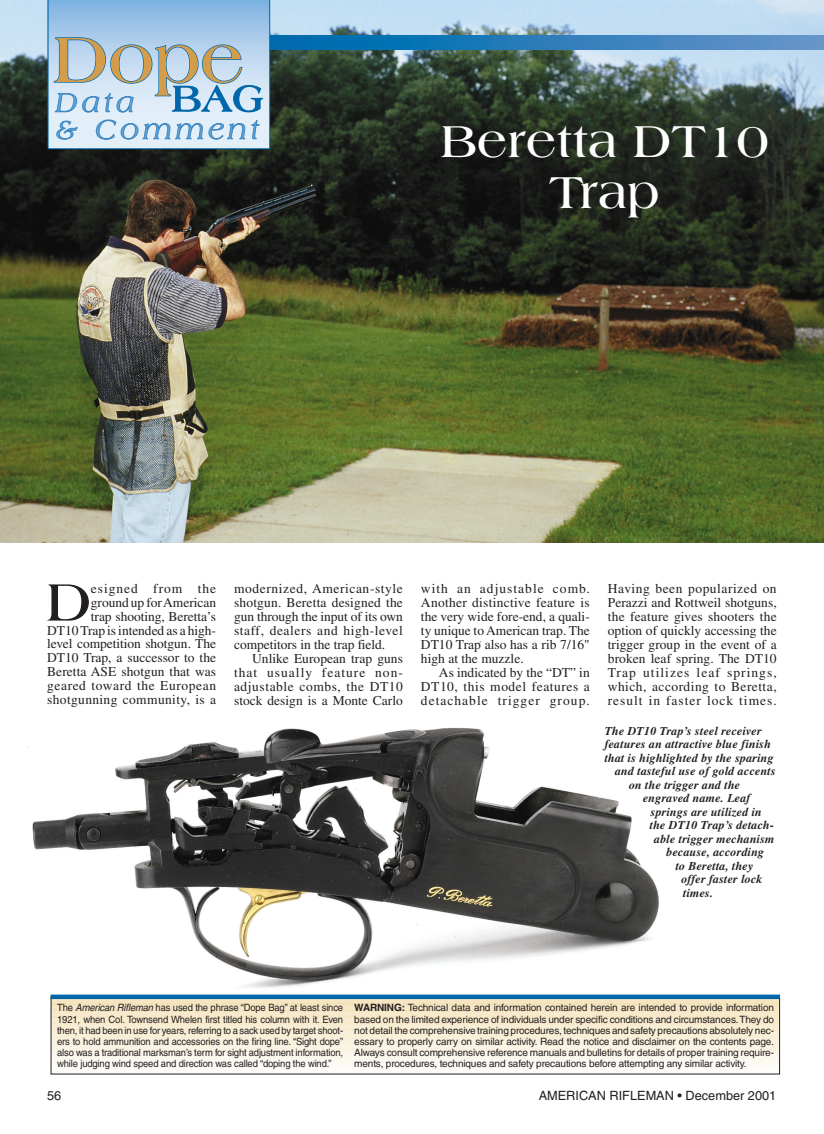
<style>
.page{position:relative;width:824px;height:1134px;background:#fff}
.page>*{position:absolute;margin:0;border:0;box-sizing:border-box;transform-origin:0 0}
.t1{font:700 56.55px "Americana";color:#231f20}
.t2{font:700 48px/51px "Americana";color:#fff;text-align:center}
.t3{font:13.5px/14px "Times";letter-spacing:.005em;color:#231f20;text-align:justify}
.t4{font:12.75px "Helvetica";color:#231f20}
.t5{font:italic 700 12px "Times";letter-spacing:.015em;color:#231f20}
.t6{font:10.05px/11.1px "Helvetica";letter-spacing:-.015em;color:#231f20;text-align:justify}
.t7{font:10.05px/11.1px "Helvetica";letter-spacing:-.015em;color:#231f20;text-align:justify;scale:.94 1}
.s1{font-style:italic}
.s2{font-weight:700}
</style>
<div class="page">
<img style="left:27px;top:641px;width:649px;height:422px">
<img style="left:0;top:0;width:824px;height:543px">
<svg style="left:48px;top:0;width:776px;height:149px;background:#758f98"></svg>
<hr style="left:51px;top:999px;width:728px;height:2px;background:#f4dfb1">
<hr style="left:51px;top:1001px;width:728px;height:3px;background:#f4e0b4">
<hr style="left:51px;top:1004px;width:728px;height:3px;background:#f4e1b6">
<hr style="left:51px;top:1007px;width:728px;height:3px;background:#f5e2ba">
<hr style="left:51px;top:1010px;width:728px;height:3px;background:#f5e4bc">
<hr style="left:51px;top:1013px;width:728px;height:3px;background:#f6e5bf">
<hr style="left:51px;top:1016px;width:728px;height:3px;background:#f6e6c2">
<hr style="left:51px;top:1019px;width:728px;height:2px;background:#f7e7c5">
<hr style="left:51px;top:1021px;width:728px;height:3px;background:#f7e8c7">
<hr style="left:51px;top:1024px;width:728px;height:3px;background:#f7e9c9">
<hr style="left:51px;top:1027px;width:728px;height:3px;background:#f8ebcc">
<hr style="left:51px;top:1030px;width:728px;height:3px;background:#f8ecce">
<hr style="left:51px;top:1032px;width:728px;height:2px;background:#f8ecd2">
<hr style="left:51px;top:1034px;width:728px;height:3px;background:#f9eed3">
<hr style="left:51px;top:1037px;width:728px;height:3px;background:#f9efd6">
<hr style="left:51px;top:1040px;width:728px;height:3px;background:#f9f0d9">
<hr style="left:51px;top:1043px;width:728px;height:3px;background:#faf1dc">
<hr style="left:51px;top:1046px;width:728px;height:3px;background:#faf2e0">
<hr style="left:51px;top:1049px;width:728px;height:3px;background:#fbf4e3">
<hr style="left:51px;top:1052px;width:728px;height:3px;background:#fbf5e7">
<hr style="left:51px;top:1055px;width:728px;height:3px;background:#fcf6ea">
<hr style="left:51px;top:1058px;width:728px;height:2px;background:#fcf7ed">
<hr style="left:51px;top:1060px;width:728px;height:3px;background:#fcf9ef">
<hr style="left:51px;top:1063px;width:728px;height:3px;background:#fdfaf3">
<hr style="left:51px;top:1066px;width:728px;height:3px;background:#fdfbf6">
<hr style="left:51px;top:1069px;width:728px;height:3px;background:#fdfcf9">
<hr style="left:51px;top:995px;width:729px;height:4px;background:#0067aa">
<h2 class="t2" style="left:440px;top:119px;width:329px">Beretta DT10<br>Trap</h2>
<p class="t3" style="left:47px;top:582px;width:170px;text-align:right">esigned from the<br>ground up for American<br>trap shooting, Beretta’s<br>DT10 Trap is intended as a high&shy;level competition shotgun. The<br>DT10 Trap, a successor to the<br>Beretta ASE shotgun that was geared toward the European shotgunning community, is a</p>
<p class="t3" style="left:234px;top:583px;width:170px">modernized, American-style shotgun. Beretta designed the gun through the input of its own staff, dealers and high-level competitors in the trap field.</p>
<h1 class="t1" style="left:46px;top:580px;width:46px">D</h1>
<p class="t3" style="left:234px;top:653px;width:170px;text-indent:18px">Unlike European trap guns that usually feature non&shy;adjustable combs, the DT10 stock design is a Monte Carlo</p>
<p class="t3" style="left:421px;top:583px;width:170px">with an adjustable comb.<br>Another distinctive feature is the very wide fore-end, a quali&shy;ty unique to American trap. The DT10 Trap also has a rib 7/16" high at the muzzle.</p>
<p class="t3" style="left:421px;top:667px;width:170px;text-indent:18px">As indicated by the “DT” in DT10, this model features a detachable trigger group.</p>
<p class="t3" style="left:607px;top:583px;width:170px">Having been popularized on Perazzi and Rottweil shotguns, the feature gives shooters the option of quickly accessing the trigger group in the event of a broken leaf spring. The DT10<br>Trap utilizes leaf springs, which, according to Beretta, result in faster lock times.</p>
<p class="t5" style="left:604px;top:727px;width:158px">The DT10 Trap’s steel receiver</p>
<p class="t5" style="left:604px;top:740px;width:168px">features an attractive blue finish</p>
<p class="t5" style="left:604px;top:754px;width:170px">that is highlighted by the sparing</p>
<p class="t5" style="left:615px;top:767px;width:162px">and tasteful use of gold accents</p>
<p class="t5" style="left:629px;top:781px;width:113px">on the trigger and the</p>
<p class="t5" style="left:643px;top:794px;width:109px">engraved name. Leaf</p>
<p class="t5" style="left:651px;top:808px;width:112px">springs are utilized in</p>
<p class="t5" style="left:649px;top:821px;width:126px">the DT10 Trap’s detach-</p>
<p class="t5" style="left:654px;top:835px;width:122px">able trigger mechanism</p>
<p class="t5" style="left:666px;top:848px;width:99px">because, according</p>
<p class="t5" style="left:675px;top:862px;width:79px">to Beretta, they</p>
<p class="t5" style="left:681px;top:875px;width:83px">offer faster lock</p>
<p class="t5" style="left:683px;top:889px;width:31px">times.</p>
<p class="t7" style="left:57px;top:1003px;width:306px">The <span class="s1">American Rifleman</span>has used the phrase “Dope Bag” at least since 1921, when Col. Townsend Whelen first titled his column with it. Even then, it had been in use for years, referring to a sack used by target shoot&shy;ers to hold ammunition and accessories on the firing line. “Sight dope” also was a traditional marksman’s term for sight adjustment information, while judging wind speed and direction was called “doping the wind.”</p>
<p class="t6" style="left:354px;top:1003px;width:421px"><span class="s2">WARNING:</span> Technical data and information contained herein are intended to provide information based on the limited experience of individuals under specific conditions and circumstances.They do not detail the comprehensive training procedures, techniques and safety precautions absolutely nec&shy;essary to properly carry on similar activity. Read the notice and disclaimer on the contents page.<br>Always consult comprehensive reference manuals and bulletins for details of proper training require&shy;ments, procedures, techniques and safety precautions before attempting any similar activity.</p>
<p class="t4" style="left:47px;top:1091px;width:16px">56</p>
<p class="t4" style="left:538px;top:1091px;width:239px">AMERICAN RIFLEMAN • December 2001</p>
</div>
